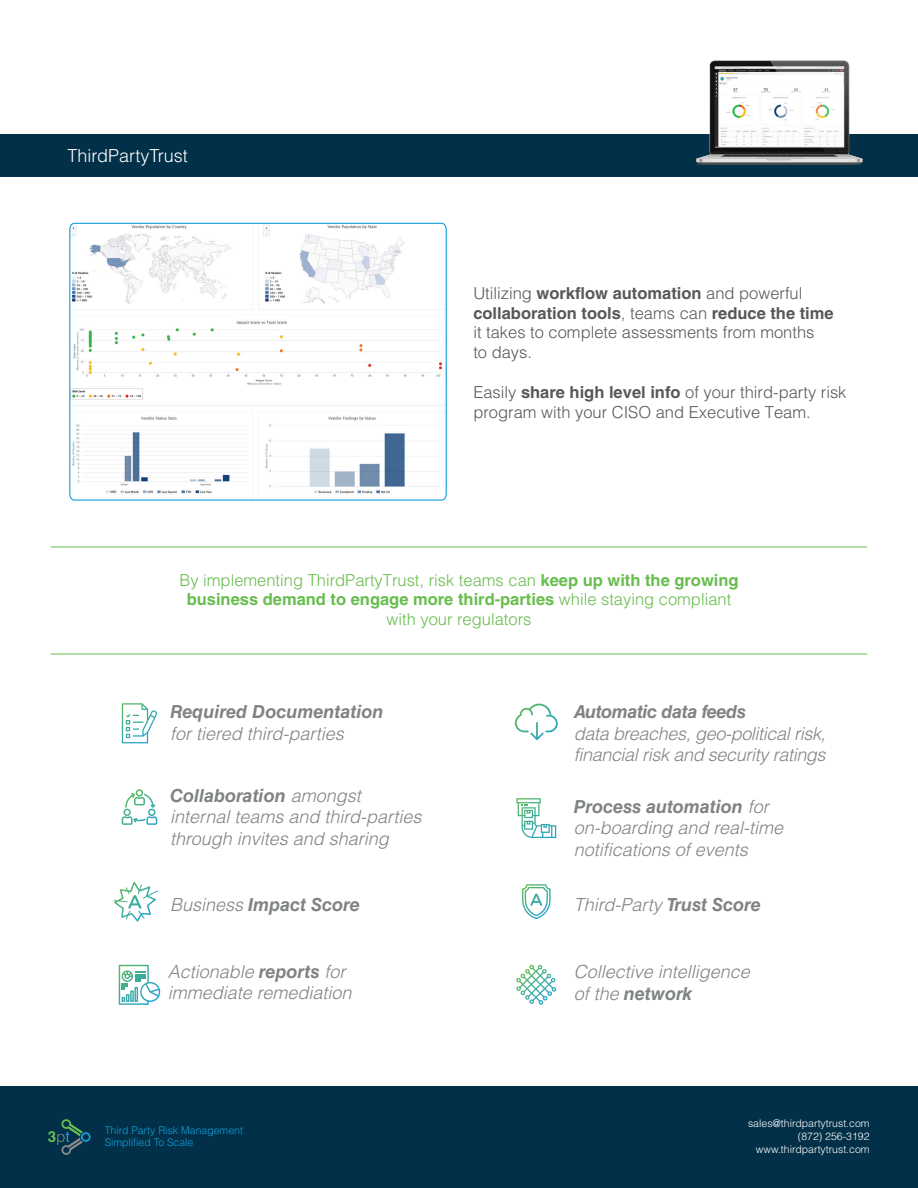
<style>
.page{position:relative;width:918px;height:1188px;background:#fff}
.page>*{position:absolute;margin:0;border:0;box-sizing:border-box;transform-origin:0 0}
.t1{font:italic 300 18px/21.6px "Helvetica LT Std";color:#808384}
.t2{font:italic 300 18px/21.6px "Helvetica LT Std";letter-spacing:-.02em;color:#808384}
.t3{font:italic 700 18px "Helvetica LT Std";color:#808384}
.t4{font:italic 700 18px "Helvetica LT Std";letter-spacing:-.02em;color:#808384}
.t5{font:300 18px "Helvetica LT Std";color:#fff}
.t6{font:300 16.5px/19.8px "Helvetica LT Std";color:#57585a}
.t7{font:300 16.5px/19.8px "Helvetica LT Std";color:#67bd4d;text-align:center}
.t8{font:300 10.5px/12.6px "Helvetica LT Std";color:#fff;text-align:right}
.t9{font:300 10.5px/12.6px "Helvetica LT Std";color:#12a0db}
.s1{font-weight:700}
.s2{font-weight:300}
</style>
<div class="page">
<div style="left:0;top:134px;width:918px;height:43px;background:#023048"></div>
<svg style="left:69px;top:222px;width:378px;height:279px"></svg>
<svg style="left:119px;top:965px;width:41px;height:40px"></svg>
<svg style="left:122px;top:703px;width:35px;height:40px"></svg>
<svg style="left:122px;top:789px;width:35px;height:36px"></svg>
<svg style="left:522px;top:884px;width:29px;height:35px"></svg>
<svg style="left:516px;top:965px;width:40px;height:40px"></svg>
<svg style="left:516px;top:798px;width:40px;height:40px"></svg>
<svg style="left:515px;top:704px;width:43px;height:36px"></svg>
<hr style="left:51px;top:547px;width:816px;height:1px;background:#67bd4d">
<hr style="left:51px;top:654px;width:816px;height:1px;background:#67bd4d">
<div style="left:0;top:1086px;width:918px;height:102px;background:#023048"></div>
<svg style="left:114px;top:882px;width:44px;height:40px"></svg>
<svg style="left:48px;top:1119px;width:43px;height:36px"></svg>
<img style="left:696px;top:60px;width:167px;height:105px">
<p class="t5" style="left:68px;top:144px;width:122px">ThirdPartyTrust</p>
<p class="t6" style="left:473px;top:283px;width:362px">Utilizing <span class="s1">workflow automation</span> and powerful <span class="s1">collaboration tools</span>, teams can <span class="s1">reduce the time </span>it takes to complete assessments from months<br>to days.</p>
<p class="t6" style="left:473px;top:382px;width:375px">Easily <span class="s1">share high level info</span> of your third-party risk program with your CISO and Executive Team.</p>
<p class="t7" style="left:179px;top:570px;width:561px">By implementing ThirdPartyTrust, risk teams can <span class="s1">keep up with the growing business demand to engage more third-parties</span> while staying compliant with your regulators</p>
<p class="t3" style="left:170px;top:701px;width:215px">Required Documentation</p>
<p class="t1" style="left:170px;top:723px;width:175px">for tiered third-parties</p>
<p class="t1" style="left:170px;top:785px;width:253px"><span class="s1">Collaboration</span> amongst internal teams and third-parties through invites and sharing</p>
<p class="t3" style="left:170px;top:894px;width:191px"><span class="s2">Business</span> Impact Score</p>
<p class="t1" style="left:168px;top:961px;width:185px">Actionable <span class="s1">reports</span> for immediate remediation</p>
<p class="t9" style="left:105px;top:1124px;width:140px">Third Party Risk Management<br>Simplified To Scale</p>
<p class="t4" style="left:574px;top:701px;width:174px">Automatic data feeds</p>
<p class="t2" style="left:574px;top:723px;width:253px">data breaches, geo-political risk, financial risk and security ratings</p>
<p class="t1" style="left:574px;top:796px;width:211px"><span class="s1">Process automation</span> for on-boarding and real-time notifications of events</p>
<p class="t1" style="left:574px;top:894px;width:188px">Third-Party <span class="s1">Trust Score</span></p>
<p class="t1" style="left:574px;top:961px;width:178px">Collective intelligence of the <span class="s1">network</span></p>
<p class="t8" style="left:748px;top:1117px;width:123px">sales@thirdpartytrust.com (872) 256-3192 www.thirdpartytrust.com</p>
</div>
